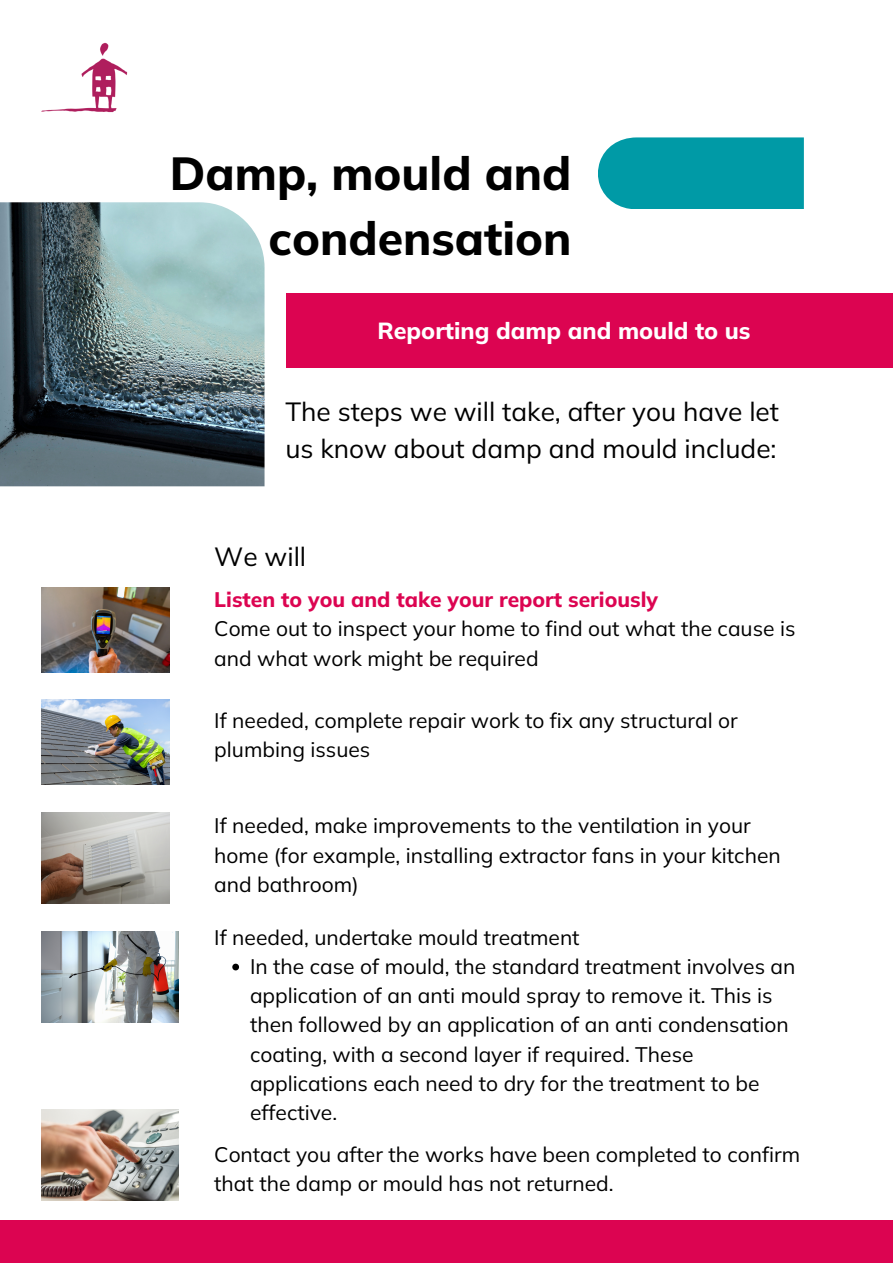
<style>
.page{position:relative;width:893px;height:1263px;background:#fff}
.page>*{position:absolute;margin:0;border:0;box-sizing:border-box;transform-origin:0 0}
.t1{font:800 46.28px/64.7px "Mulish";color:#000;text-align:right}
.t2{font:26.25px/36.6px "Mulish";color:#000}
.t3{font:800 23.25px "Mulish";color:#fff}
.t4{font:21px/29.2px "Mulish";color:#000}
.t5{font:800 21px "Mulish";color:#dc0451}
</style>
<div class="page">
<div style="left:598px;top:137px;width:206px;height:72px;background:#009aa6"></div>
<img style="left:0;top:202px;width:264px;height:284px">
<img style="left:42px;top:42px;width:86px;height:71px">
<div style="left:286px;top:293px;width:607px;height:75px;background:#dc0451"></div>
<img style="left:42px;top:587px;width:128px;height:85px">
<img style="left:42px;top:700px;width:128px;height:85px">
<img style="left:42px;top:812px;width:128px;height:91px">
<img style="left:42px;top:931px;width:136px;height:91px">
<img style="left:42px;top:1109px;width:136px;height:91px">
<div style="left:0;top:1221px;width:893px;height:42px;background:#dc0451"></div>
<svg style="left:232px;top:964px;width:7px;height:6px"></svg>
<p class="t1" style="left:170px;top:140px;width:403px">Damp, mould and condensation</p>
<p class="t3" style="left:377px;top:315px;width:375px">Reporting damp and mould to us</p>
<p class="t2" style="left:285px;top:393px;width:495px">The steps we will take, after you have let us know about damp and mould include:</p>
<p class="t2" style="left:214px;top:538px;width:93px">We will</p>
<p class="t5" style="left:214px;top:586px;width:445px">Listen to you and take your report seriously</p>
<p class="t4" style="left:214px;top:614px;width:582px">Come out to inspect your home to find out what the cause is and what work might be required</p>
<p class="t4" style="left:214px;top:705px;width:525px">If needed, complete repair work to fix any structural or plumbing issues</p>
<p class="t4" style="left:214px;top:811px;width:568px">If needed, make improvements to the ventilation in your home (for example, installing extractor fans in your kitchen and bathroom)</p>
<p class="t4" style="left:214px;top:922px;width:367px">If needed, undertake mould treatment</p>
<p class="t4" style="left:250px;top:951px;width:547px">In the case of mould, the standard treatment involves an application of an anti mould spray to remove it. This is then followed by an application of an anti condensation coating, with a second layer if required. These applications each need to dry for the treatment to be effective.</p>
<p class="t4" style="left:214px;top:1139px;width:587px">Contact you after the works have been completed to confirm that the damp or mould has not returned.</p>
</div>
